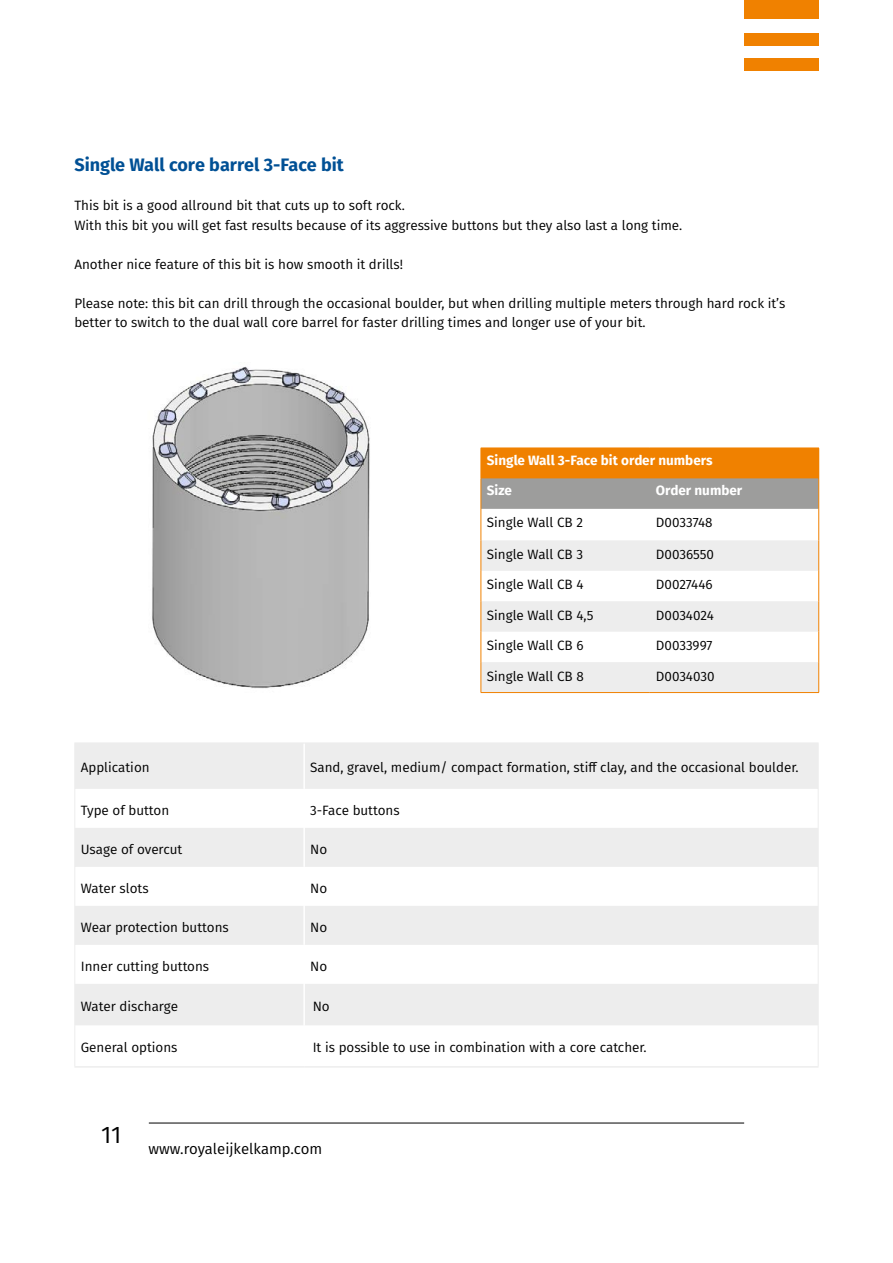
<style>
.page{position:relative;width:893px;height:1263px;background:#fff}
.page>*{position:absolute;margin:0;border:0;box-sizing:border-box;transform-origin:0 0}
.t1{font:24px "Fira Sans";color:#000}
.t2{font:700 18px "Fira Sans";color:#005095}
.t3{font:15px "Fira Sans";color:#000}
.t4{font:13.5px/19.5px "Fira Sans";color:#000}
.t5{font:700 13.5px "Fira Sans";color:#fff}
</style>
<div class="page">
<div style="left:744px;top:58px;width:75px;height:12px;background:#f08100"></div>
<div style="left:744px;top:34px;width:75px;height:12px;background:#f08100"></div>
<div style="left:744px;top:0;width:75px;height:19px;background:#f08100"></div>
<hr style="left:149px;top:1123px;width:595px;height:1px;background:#000">
<svg style="left:75px;top:744px;width:743px;height:281px;fill:#ededed"></svg>
<hr style="left:303px;top:743px;width:2px;height:46px;background:#fff">
<hr style="left:303px;top:789px;width:2px;height:39px;background:#fff">
<hr style="left:303px;top:828px;width:2px;height:39px;background:#fff">
<hr style="left:303px;top:867px;width:2px;height:39px;background:#fff">
<hr style="left:303px;top:906px;width:2px;height:39px;background:#fff">
<hr style="left:303px;top:945px;width:2px;height:39px;background:#fff">
<hr style="left:303px;top:984px;width:2px;height:41px;background:#fff">
<hr style="left:74px;top:743px;width:230px;height:1px;background:#ededed">
<hr style="left:74px;top:743px;width:1px;height:46px;background:#ededed">
<hr style="left:304px;top:743px;width:515px;height:1px;background:#ededed">
<hr style="left:818px;top:743px;width:1px;height:46px;background:#ededed">
<hr style="left:74px;top:789px;width:1px;height:39px;background:#ededed">
<hr style="left:818px;top:789px;width:1px;height:39px;background:#ededed">
<hr style="left:74px;top:828px;width:1px;height:39px;background:#ededed">
<hr style="left:818px;top:828px;width:1px;height:39px;background:#ededed">
<hr style="left:74px;top:867px;width:1px;height:39px;background:#ededed">
<hr style="left:818px;top:867px;width:1px;height:39px;background:#ededed">
<hr style="left:74px;top:906px;width:1px;height:39px;background:#ededed">
<hr style="left:818px;top:906px;width:1px;height:39px;background:#ededed">
<hr style="left:74px;top:945px;width:1px;height:39px;background:#ededed">
<hr style="left:818px;top:945px;width:1px;height:39px;background:#ededed">
<hr style="left:74px;top:984px;width:1px;height:41px;background:#ededed">
<hr style="left:818px;top:984px;width:1px;height:41px;background:#ededed">
<hr style="left:74px;top:1025px;width:1px;height:41px;background:#ededed">
<hr style="left:818px;top:1025px;width:1px;height:41px;background:#ededed">
<hr style="left:74px;top:1066px;width:230px;height:1px;background:#ededed">
<hr style="left:304px;top:1066px;width:515px;height:1px;background:#ededed">
<img style="left:152px;top:366px;width:218px;height:323px">
<div style="left:481px;top:448px;width:338px;height:30px;background:#f08100"></div>
<div style="left:482px;top:478px;width:336px;height:31px;background:#9d9d9c"></div>
<svg style="left:482px;top:540px;width:336px;height:152px;fill:#ededed"></svg>
<hr style="left:481px;top:478px;width:1px;height:31px;background:#f08100">
<hr style="left:818px;top:478px;width:1px;height:31px;background:#f08100">
<hr style="left:481px;top:509px;width:1px;height:31px;background:#f08100">
<hr style="left:818px;top:509px;width:1px;height:31px;background:#f08100">
<hr style="left:481px;top:540px;width:1px;height:31px;background:#f08100">
<hr style="left:818px;top:540px;width:1px;height:31px;background:#f08100">
<hr style="left:481px;top:571px;width:1px;height:30px;background:#f08100">
<hr style="left:818px;top:571px;width:1px;height:30px;background:#f08100">
<hr style="left:481px;top:601px;width:1px;height:31px;background:#f08100">
<hr style="left:818px;top:601px;width:1px;height:31px;background:#f08100">
<hr style="left:481px;top:632px;width:1px;height:30px;background:#f08100">
<hr style="left:818px;top:632px;width:1px;height:30px;background:#f08100">
<hr style="left:481px;top:662px;width:1px;height:30px;background:#f08100">
<hr style="left:818px;top:662px;width:1px;height:30px;background:#f08100">
<hr style="left:481px;top:692px;width:169px;height:1px;background:#f08100">
<hr style="left:650px;top:692px;width:169px;height:1px;background:#f08100">
<h2 class="t2" style="left:74px;top:152px;width:271px">Single Wall core barrel 3-Face bit</h2>
<p class="t4" style="left:74px;top:195px;width:609px">This bit is a good allround bit that cuts up to soft rock.<br>With this bit you will get fast results because of its aggressive buttons but they also last a long time.</p>
<p class="t4" style="left:74px;top:254px;width:330px">Another nice feature of this bit is how smooth it drills!</p>
<p class="t4" style="left:74px;top:293px;width:712px">Please note: this bit can drill through the occasional boulder, but when drilling multiple meters through hard rock it’s better to switch to the dual wall core barrel for faster drilling times and longer use of your bit.</p>
<p class="t5" style="left:487px;top:450px;width:227px">Single Wall 3-Face bit order numbers</p>
<p class="t5" style="left:487px;top:481px;width:27px">Size</p>
<p class="t5" style="left:656px;top:481px;width:88px">Order number</p>
<p class="t4" style="left:487px;top:513px;width:98px">Single Wall CB 2</p>
<p class="t4" style="left:656px;top:513px;width:58px">D0033748</p>
<p class="t4" style="left:487px;top:544px;width:98px">Single Wall CB 3</p>
<p class="t4" style="left:656px;top:544px;width:60px">D0036550</p>
<p class="t4" style="left:487px;top:575px;width:98px">Single Wall CB 4</p>
<p class="t4" style="left:656px;top:575px;width:58px">D0027446</p>
<p class="t4" style="left:487px;top:605px;width:108px">Single Wall CB 4,5</p>
<p class="t4" style="left:656px;top:605px;width:60px">D0034024</p>
<p class="t4" style="left:487px;top:635px;width:98px">Single Wall CB 6</p>
<p class="t4" style="left:656px;top:635px;width:58px">D0033997</p>
<p class="t4" style="left:487px;top:666px;width:98px">Single Wall CB 8</p>
<p class="t4" style="left:656px;top:666px;width:60px">D0034030</p>
<p class="t4" style="left:81px;top:757px;width:70px">Application</p>
<p class="t4" style="left:310px;top:757px;width:490px">Sand, gravel, medium/ compact formation, stiff clay, and the occasional boulder.</p>
<p class="t4" style="left:81px;top:800px;width:90px">Type of button</p>
<p class="t4" style="left:310px;top:800px;width:91px">3-Face buttons</p>
<p class="t4" style="left:81px;top:839px;width:103px">Usage of overcut</p>
<p class="t4" style="left:310px;top:839px;width:19px">No</p>
<p class="t4" style="left:81px;top:878px;width:69px">Water slots</p>
<p class="t4" style="left:310px;top:878px;width:19px">No</p>
<p class="t4" style="left:81px;top:917px;width:149px">Wear protection buttons</p>
<p class="t4" style="left:310px;top:917px;width:19px">No</p>
<p class="t4" style="left:81px;top:956px;width:130px">Inner cutting buttons</p>
<p class="t4" style="left:310px;top:956px;width:19px">No</p>
<p class="t4" style="left:81px;top:996px;width:99px">Water discharge</p>
<p class="t4" style="left:313px;top:996px;width:19px">No</p>
<p class="t4" style="left:81px;top:1038px;width:98px">General options</p>
<p class="t4" style="left:313px;top:1038px;width:335px">It is possible to use in combination with a core catcher.</p>
<h1 class="t1" style="left:101px;top:1117px;width:22px">11</h1>
<p class="t3" style="left:148px;top:1138px;width:175px">www.royaleijkelkamp.com</p>
</div>
